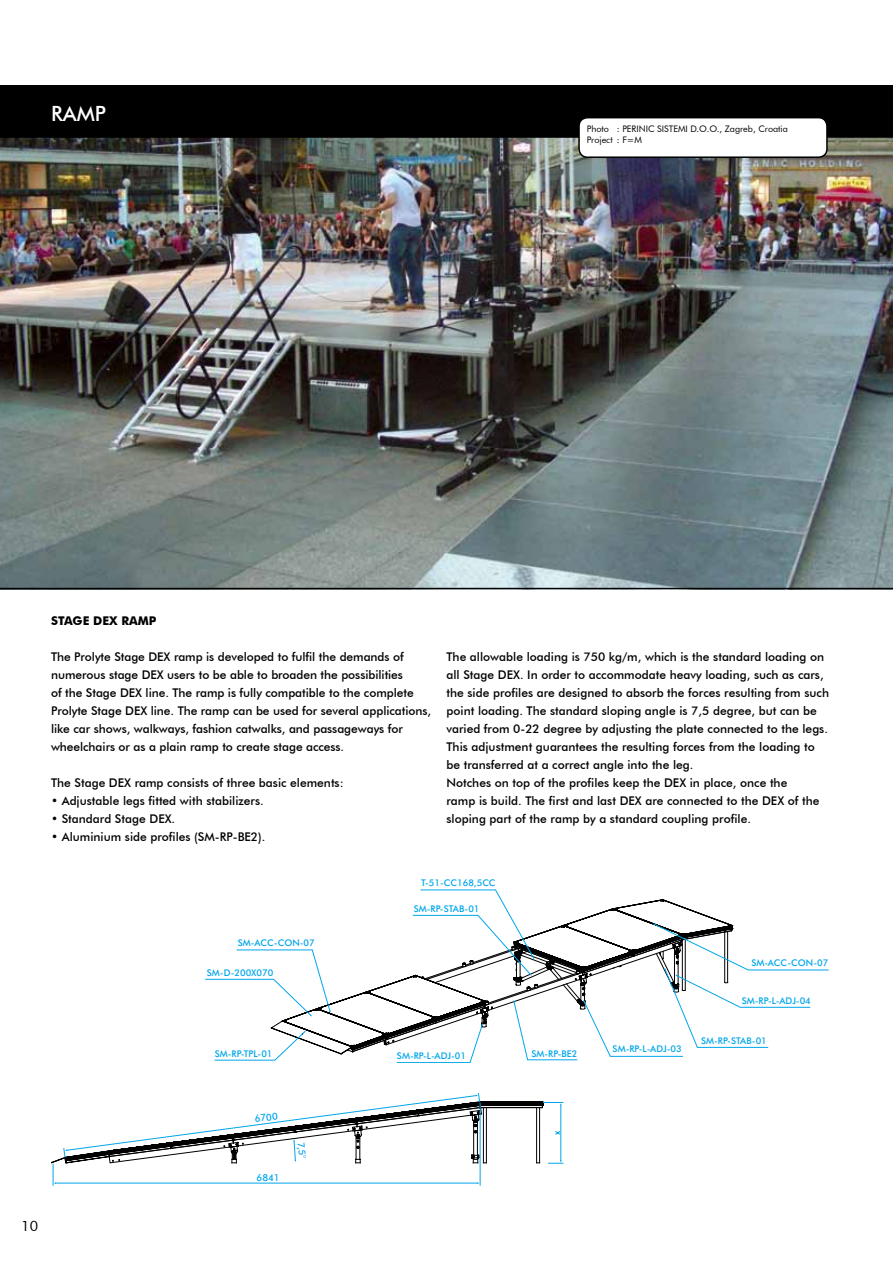
<style>
.page{position:relative;width:893px;height:1263px;background:#fff}
.page>*{position:absolute;margin:0;border:0;box-sizing:border-box;transform-origin:0 0}
.t1{font:500 21px "Futura BT";color:#fff}
.t2{font:14.25px "Futura BT";color:#000}
.t3{font:500 12px/18px "Futura BT";color:#000}
.t4{font:700 12px "Futura BT";color:#000}
.t5{font:500 9.6px "Futura BT";color:#00a6eb}
.t6{font:500 9.3px "Futura BT";color:#00a6eb}
.t7{font:9px/10.8px "Futura BT";color:#000}
</style>
<div class="page">
<img style="left:0;top:138px;width:893px;height:450px">
<svg style="left:205px;top:890px;width:623px;height:173px"></svg>
<svg style="left:51px;top:1093px;width:512px;height:92px"></svg>
<div style="left:0;top:85px;width:893px;height:53px;background:#000"></div>
<hr style="left:0;top:588px;width:893px;height:1px;background:#000">
<div style="left:579px;top:118px;width:248px;height:39px;background:#fff;border-radius:9px"></div>
<div style="left:578px;top:117px;width:250px;height:41px;border:2px solid #000;border-radius:9px"></div>
<h1 class="t1" style="left:51px;top:101px;width:56px">RAMP</h1>
<p class="t7" style="left:587px;top:124px;width:203px">Photo : PERINIC SISTEMI D.O.O., Zagreb, Croatia<br>Project : F=M</p>
<p class="t4" style="left:51px;top:613px;width:16px">STAGE</p>
<p class="t4" style="left:93px;top:613px;width:46px">DEX RAMP</p>
<p class="t3" style="left:51px;top:648px;width:382px">The Prolyte Stage DEX ramp is developed to fulfil the demands of numerous stage DEX users to be able to broaden the possibilities<br>of the Stage DEX line. The ramp is fully compatible to the complete Prolyte Stage DEX line. The ramp can be used for several applications, like car shows, walkways, fashion catwalks, and passageways for wheelchairs or as a plain ramp to create stage access.</p>
<p class="t3" style="left:51px;top:774px;width:294px">The Stage DEX ramp consists of three basic elements:</p>
<p class="t3" style="left:51px;top:792px;width:214px">• Adjustable legs fitted with stabilizers.</p>
<p class="t3" style="left:51px;top:810px;width:126px">• Standard Stage DEX.</p>
<p class="t3" style="left:51px;top:828px;width:216px">• Aluminium side profiles (SM-RP-BE2).</p>
<p class="t3" style="left:446px;top:648px;width:384px">The allowable loading is 750 kg/m, which is the standard loading on all Stage DEX. In order to accommodate heavy loading, such as cars, the side profiles are designed to absorb the forces resulting from such point loading. The standard sloping angle is 7,5 degree, but can be varied from 0-22 degree by adjusting the plate connected to the legs.<br>This adjustment guarantees the resulting forces from the loading to be transferred at a correct angle into the leg.<br>Notches on top of the profiles keep the DEX in place, once the<br>ramp is build. The first and last DEX are connected to the DEX of the sloping part of the ramp by a standard coupling profile.</p>
<p class="t6" style="left:238px;top:937px;width:78px">SM-ACC-CON-07</p>
<p class="t6" style="left:207px;top:967px;width:68px">SM-D-200X070</p>
<p class="t6" style="left:215px;top:1048px;width:59px">SM-RP-TPL-01</p>
<p class="t6" style="left:421px;top:877px;width:76px">T-51-CC168,5CC</p>
<p class="t6" style="left:414px;top:903px;width:67px">SM-RP-STAB-01</p>
<p class="t6" style="left:397px;top:1050px;width:70px">SM-RP-L-ADJ-01</p>
<p class="t6" style="left:531px;top:1047px;width:47px">SM-RP-BE2</p>
<p class="t6" style="left:613px;top:1043px;width:70px">SM-RP-L-ADJ-03</p>
<p class="t6" style="left:751px;top:957px;width:78px">SM-ACC-CON-07</p>
<p class="t6" style="left:742px;top:995px;width:70px">SM-RP-L-ADJ-04</p>
<p class="t6" style="left:701px;top:1035px;width:67px">SM-RP-STAB-01</p>
<p class="t2" style="left:21px;top:1217px;width:18px">10</p>
<p class="t5" style="left:254px;top:1113px;width:25px;rotate:-7deg">6700</p>
<p class="t5" style="left:257px;top:1172px;width:25px">6841</p>
</div>
